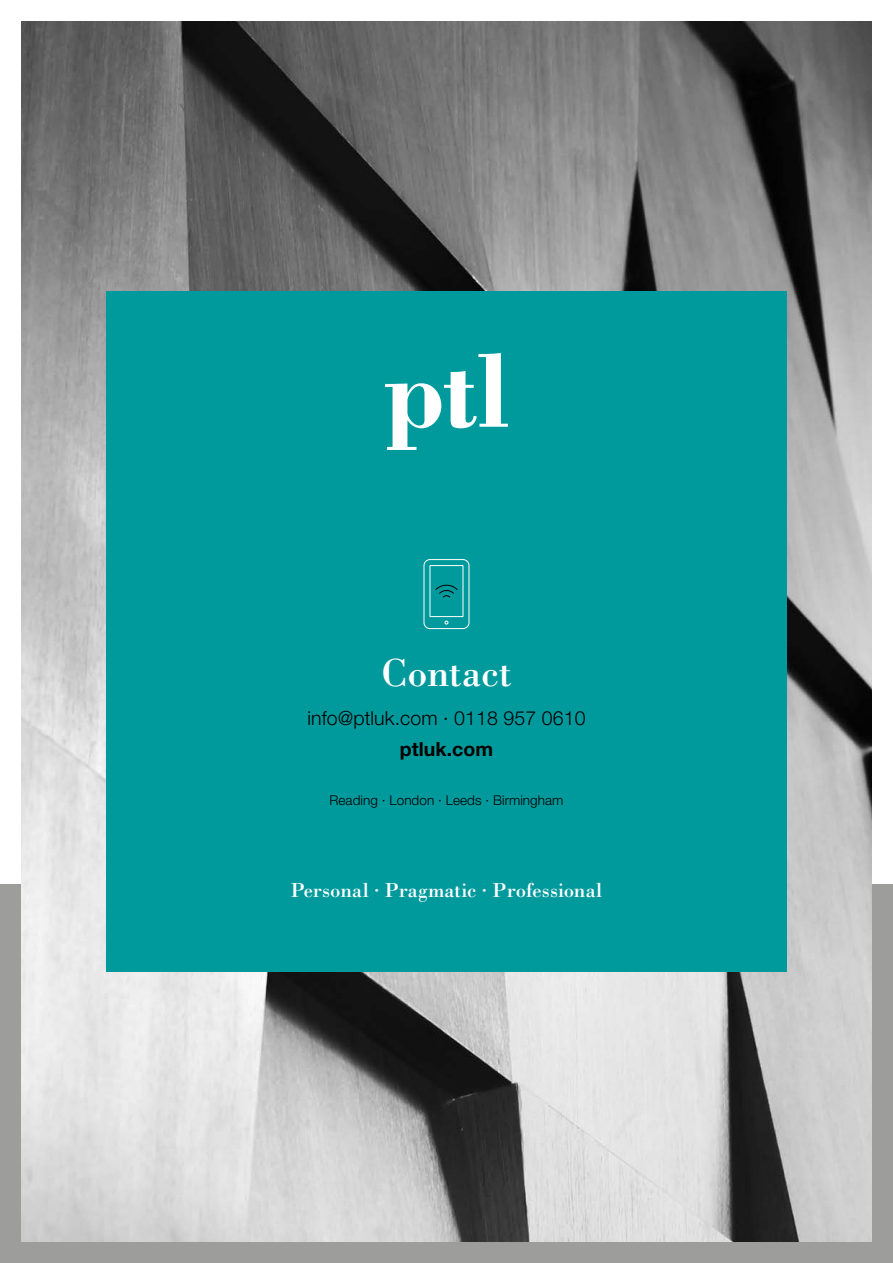
<style>
.page{position:relative;width:893px;height:1263px;background:#fff}
.page>*{position:absolute;margin:0;border:0;box-sizing:border-box;transform-origin:0 0}
.t1{font:40.5px "Bodoni BT";letter-spacing:-.01em;color:#fff}
.t2{font:21px "Bodoni BT";color:#fff}
.t3{font:300 19.5px "Helvetica Neue";letter-spacing:.005em;color:#000}
.t4{font:700 19.5px "Helvetica Neue";letter-spacing:.005em;color:#000}
.t5{font:300 13.5px "Helvetica Neue";letter-spacing:.005em;color:#000}
</style>
<div class="page">
<div style="left:0;top:138px;width:893px;height:1125px;background:#9d9d9c"></div>
<div style="left:0;top:0;width:893px;height:883px;background:#fff"></div>
<img style="left:21px;top:21px;width:851px;height:1221px">
<div style="left:106px;top:291px;width:681px;height:681px;background:#009a9d"></div>
<svg style="left:385px;top:353px;width:123px;height:97px"></svg>
<svg style="left:423px;top:559px;width:47px;height:70px"></svg>
<h1 class="t1" style="left:381px;top:648px;width:132px">Contact</h1>
<h3 class="t3" style="left:307px;top:706px;width:280px">info@ptluk.com · 0118 957 0610</h3>
<h3 class="t4" style="left:400px;top:737px;width:95px">ptluk.com</h3>
<p class="t5" style="left:329px;top:792px;width:235px">Reading · London · Leeds · Birmingham</p>
<h2 class="t2" style="left:291px;top:876px;width:313px">Personal · Pragmatic · Professional</h2>
</div>
